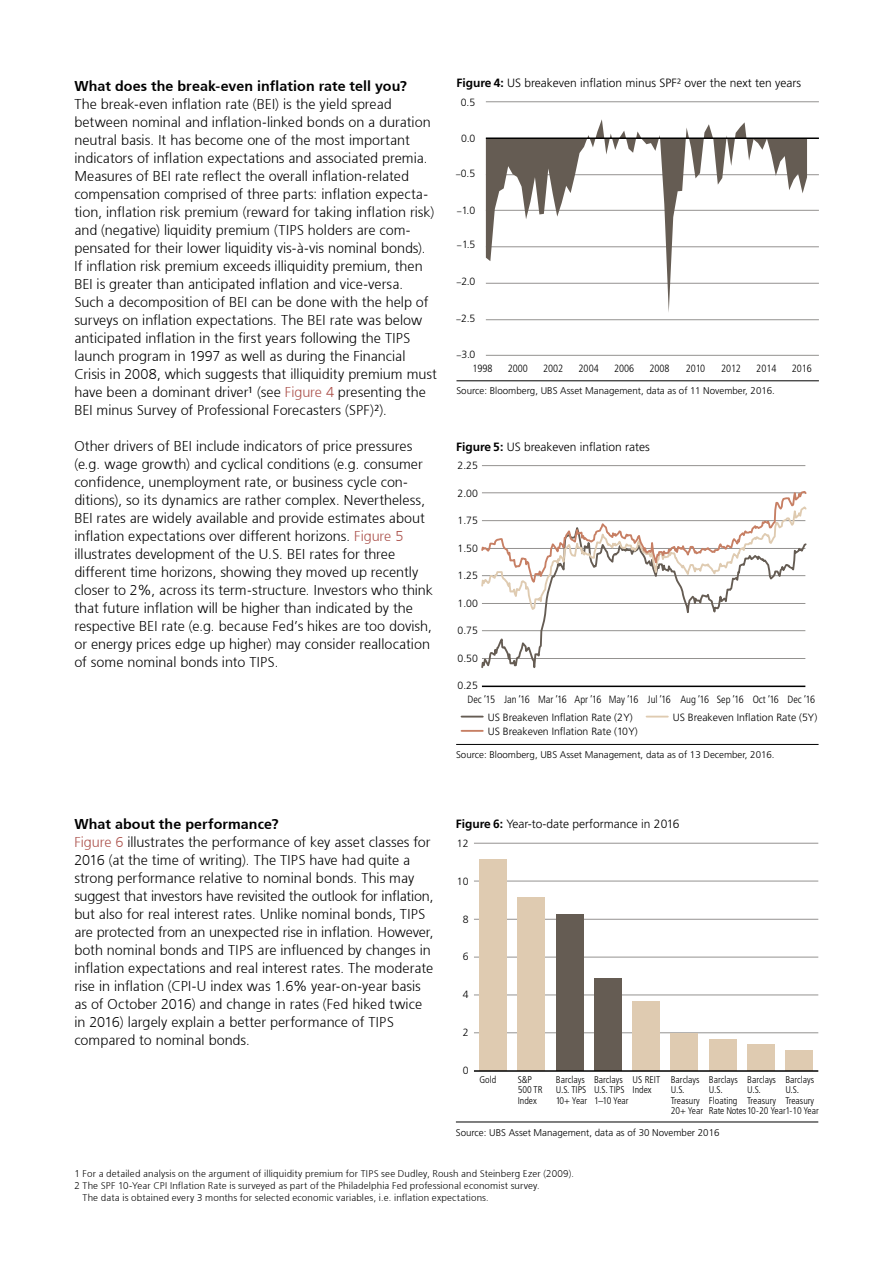
<style>
.page{position:relative;width:893px;height:1263px;background:#fff}
.page>*{position:absolute;margin:0;border:0;box-sizing:border-box;transform-origin:0 0}
.t1{font:300 14.25px/18px "Frutiger 45";color:#000}
.t2{font:300 14.25px "Frutiger 45";letter-spacing:.005em;color:#000}
.t3{font:300 12px "Frutiger 45";color:#000}
.t4{font:300 10.5px/14.2px "Frutiger 45";color:#000}
.t5{font:10.5px "Frutiger 47 Light CN";color:#000}
.t6{font:300 9.75px "Frutiger 45";letter-spacing:.01em;color:#000}
.t7{font:9.75px/10.5px "Frutiger 47 Light CN";color:#000}
.s1{color:#aa4f49}
.s2{font-style:inherit}
</style>
<div class="page">
<hr style="left:456px;top:380px;width:363px;height:1px;background:#000">
<hr style="left:486px;top:355px;width:333px;height:1px;background:#949290">
<hr style="left:486px;top:319px;width:333px;height:1px;background:#949290">
<hr style="left:486px;top:283px;width:333px;height:1px;background:#949290">
<hr style="left:486px;top:247px;width:333px;height:1px;background:#949290">
<hr style="left:486px;top:210px;width:333px;height:1px;background:#949290">
<hr style="left:486px;top:174px;width:333px;height:1px;background:#949290">
<hr style="left:486px;top:102px;width:333px;height:1px;background:#949290">
<svg style="left:486px;top:119px;width:321px;height:193px"></svg>
<hr style="left:486px;top:137px;width:333px;height:2px;background:#000">
<hr style="left:456px;top:1121px;width:362px;height:1px;background:#000">
<hr style="left:474px;top:1032px;width:344px;height:1px;background:#949290">
<hr style="left:474px;top:995px;width:344px;height:1px;background:#949290">
<hr style="left:474px;top:957px;width:344px;height:1px;background:#949290">
<hr style="left:474px;top:919px;width:344px;height:1px;background:#949290">
<hr style="left:474px;top:881px;width:344px;height:1px;background:#949290">
<hr style="left:474px;top:843px;width:344px;height:1px;background:#949290">
<div style="left:518px;top:898px;width:27px;height:173px;background:#dfcbb1"></div>
<div style="left:556px;top:915px;width:27px;height:156px;background:#655c53"></div>
<div style="left:594px;top:978px;width:27px;height:93px;background:#655c53"></div>
<div style="left:633px;top:1001px;width:27px;height:70px;background:#dfcbb1"></div>
<div style="left:785px;top:1050px;width:28px;height:21px;background:#dfcbb1"></div>
<div style="left:747px;top:1045px;width:28px;height:26px;background:#dfcbb1"></div>
<div style="left:709px;top:1040px;width:27px;height:31px;background:#dfcbb1"></div>
<div style="left:671px;top:1033px;width:27px;height:38px;background:#dfcbb1"></div>
<div style="left:479px;top:859px;width:28px;height:212px;background:#dfcbb1"></div>
<hr style="left:474px;top:1070px;width:344px;height:2px;background:#000">
<svg style="left:461px;top:716px;width:22px;height:1px"></svg>
<hr style="left:461px;top:730px;width:22px;height:2px;background:#c77f64">
<svg style="left:647px;top:716px;width:21px;height:1px"></svg>
<hr style="left:456px;top:744px;width:363px;height:1px;background:#000">
<hr style="left:482px;top:465px;width:323px;height:1px;background:#949290">
<svg style="left:481px;top:612px;width:325px;height:76px"></svg>
<svg style="left:481px;top:491px;width:326px;height:121px"></svg>
<p class="t2" style="left:74px;top:78px;width:334px">What does the break-even inflation rate tell you?</p>
<p class="t1" style="left:74px;top:95px;width:364px">The break-even inflation rate (BEI) is the yield spread between nominal and inflation-linked bonds on a duration neutral basis. It has become one of the most important indicators of inflation expectations and associated premia.<br>Measures of BEI rate reflect the overall inflation-related compensation comprised of three parts: inflation expecta&shy;tion, inflation risk premium (reward for taking inflation risk) and (negative) liquidity premium (TIPS holders are com&shy;pensated for their lower liquidity vis-à-vis nominal bonds).<br>If inflation risk premium exceeds illiquidity premium, then BEI is greater than anticipated inflation and vice-versa.<br>Such a decomposition of BEI can be done with the help of surveys on inflation expectations. The BEI rate was below anticipated inflation in the first years following the TIPS launch program in 1997 as well as during the Financial Crisis in 2008, which suggests that illiquidity premium must have been a dominant driver¹ (see <span class="s1">Figure 4</span> presenting the BEI minus Survey of Professional Forecasters (SPF)²).</p>
<p class="t1" style="left:74px;top:437px;width:360px">Other drivers of BEI include indicators of price pressures (e.g. wage growth) and cyclical conditions (e.g. consumer confidence, unemployment rate, or business cycle con&shy;ditions), so its dynamics are rather complex. Nevertheless, BEI rates are widely available and provide estimates about inflation expectations over different horizons. <span class="s1">Figure 5 </span>illustrates development of the U.S. BEI rates for three different time horizons, showing they moved up recently closer to 2%, across its term-structure. Investors who think that future inflation will be higher than indicated by the respective BEI rate (e.g. because Fed’s hikes are too dovish, or energy prices edge up higher) may consider reallocation of some nominal bonds into TIPS.</p>
<p class="t3" style="left:456px;top:76px;width:346px"><span class="s2">Figure 4:</span> US breakeven inflation minus SPF² over the next ten years</p>
<p class="t4" style="left:461px;top:95px;width:16px">0.5</p>
<p class="t4" style="left:461px;top:132px;width:16px">0.0</p>
<p class="t4" style="left:456px;top:166px;width:21px">₋0.5</p>
<p class="t4" style="left:457px;top:203px;width:20px">₋1.0</p>
<p class="t4" style="left:457px;top:237px;width:20px">₋1.5</p>
<p class="t4" style="left:456px;top:275px;width:21px">₋2.0</p>
<p class="t4" style="left:456px;top:311px;width:21px">₋2.5</p>
<p class="t4" style="left:457px;top:348px;width:20px">₋3.0</p>
<p class="t5" style="left:472px;top:362px;width:22px">1998</p>
<p class="t5" style="left:508px;top:362px;width:22px">2000</p>
<p class="t5" style="left:543px;top:362px;width:22px">2002</p>
<p class="t5" style="left:579px;top:362px;width:22px">2004</p>
<p class="t5" style="left:614px;top:362px;width:22px">2006</p>
<p class="t5" style="left:649px;top:362px;width:22px">2008</p>
<p class="t5" style="left:686px;top:362px;width:21px">2010</p>
<p class="t5" style="left:721px;top:362px;width:21px">2012</p>
<p class="t5" style="left:756px;top:362px;width:22px">2014</p>
<p class="t5" style="left:792px;top:362px;width:22px">2016</p>
<p class="t6" style="left:456px;top:385px;width:320px">Source: Bloomberg, UBS Asset Management, data as of 11 November, 2016.</p>
<p class="t3" style="left:456px;top:440px;width:195px"><span class="s2">Figure 5:</span> US breakeven inflation rates</p>
<p class="t4" style="left:458px;top:458px;width:22px">2.25</p>
<p class="t4" style="left:458px;top:486px;width:22px">2.00</p>
<p class="t4" style="left:458px;top:513px;width:22px">1.75</p>
<p class="t4" style="left:458px;top:541px;width:22px">1.50</p>
<p class="t4" style="left:458px;top:568px;width:22px">1.25</p>
<p class="t4" style="left:458px;top:596px;width:22px">1.00</p>
<p class="t4" style="left:458px;top:623px;width:22px">0.75</p>
<p class="t4" style="left:458px;top:651px;width:22px">0.50</p>
<p class="t4" style="left:458px;top:678px;width:22px">0.25</p>
<p class="t5" style="left:467px;top:694px;width:349px">Dec ’15 Jan ’16 Mar ’16 Apr ’16 May ’16 Jul ’16 Aug ’16 Sep ’16 Oct ’16 Dec ’16</p>
<p class="t4" style="left:488px;top:710px;width:152px">US Breakeven Inflation Rate (2Y)<br>US Breakeven Inflation Rate (10Y)</p>
<p class="t4" style="left:673px;top:710px;width:146px">US Breakeven Inflation Rate (5Y)</p>
<p class="t6" style="left:456px;top:749px;width:320px">Source: Bloomberg, UBS Asset Management, data as of 13 December, 2016.</p>
<p class="t1" style="left:74px;top:815px;width:361px"><span class="s2">What about the performance?<br></span><span class="s1">Figure 6</span> illustrates the performance of key asset classes for 2016 (at the time of writing). The TIPS have had quite a strong performance relative to nominal bonds. This may suggest that investors have revisited the outlook for inflation, but also for real interest rates. Unlike nominal bonds, TIPS are protected from an unexpected rise in inflation. However, both nominal bonds and TIPS are influenced by changes in inflation expectations and real interest rates. The moderate rise in inflation (CPI-U index was 1.6% year-on-year basis as of October 2016) and change in rates (Fed hiked twice in 2016) largely explain a better performance of TIPS compared to nominal bonds.</p>
<p class="t3" style="left:456px;top:817px;width:225px"><span class="s2">Figure 6:</span> Year-to-date performance in 2016</p>
<p class="t4" style="left:457px;top:836px;width:13px">12</p>
<p class="t4" style="left:457px;top:874px;width:13px">10</p>
<p class="t4" style="left:463px;top:912px;width:7px">8</p>
<p class="t4" style="left:463px;top:949px;width:7px">6</p>
<p class="t4" style="left:463px;top:987px;width:7px">4</p>
<p class="t4" style="left:463px;top:1025px;width:7px">2</p>
<p class="t4" style="left:463px;top:1063px;width:7px">0</p>
<p class="t7" style="left:479px;top:1074px;width:18px">Gold</p>
<p class="t7" style="left:518px;top:1074px;width:26px">S&amp;P<br>500 TR<br>Index</p>
<p class="t7" style="left:556px;top:1074px;width:33px">Barclays<br>U.S. TIPS<br>10+ Year</p>
<p class="t7" style="left:594px;top:1074px;width:36px">Barclays<br>U.S. TIPS<br>1–10 Year</p>
<p class="t7" style="left:633px;top:1074px;width:29px">US REIT<br>Index</p>
<p class="t7" style="left:671px;top:1074px;width:34px">Barclays<br>U.S.<br>Treasury<br>20+ Year</p>
<p class="t7" style="left:709px;top:1074px;width:111px">Barclays<br>U.S.<br>Floating<br>Rate Notes10-20 Year1-10 Year</p>
<p class="t7" style="left:747px;top:1074px;width:30px">Barclays<br>U.S.<br>Treasury</p>
<p class="t7" style="left:785px;top:1074px;width:30px">Barclays<br>U.S.<br>Treasury</p>
<p class="t6" style="left:456px;top:1126px;width:265px">Source: UBS Asset Management, data as of 30 November 2016</p>
<p class="t6" style="left:74px;top:1168px;width:501px">1 For a detailed analysis on the argument of illiquidity premium for TIPS see Dudley, Roush and Steinberg Ezer (2009).</p>
<p class="t6" style="left:74px;top:1180px;width:467px">2 The SPF 10-Year CPI Inflation Rate is surveyed as part of the Philadelphia Fed professional economist survey.</p>
<p class="t6" style="left:83px;top:1192px;width:408px">The data is obtained every 3 months for selected economic variables, i.e. inflation expectations.</p>
</div>
